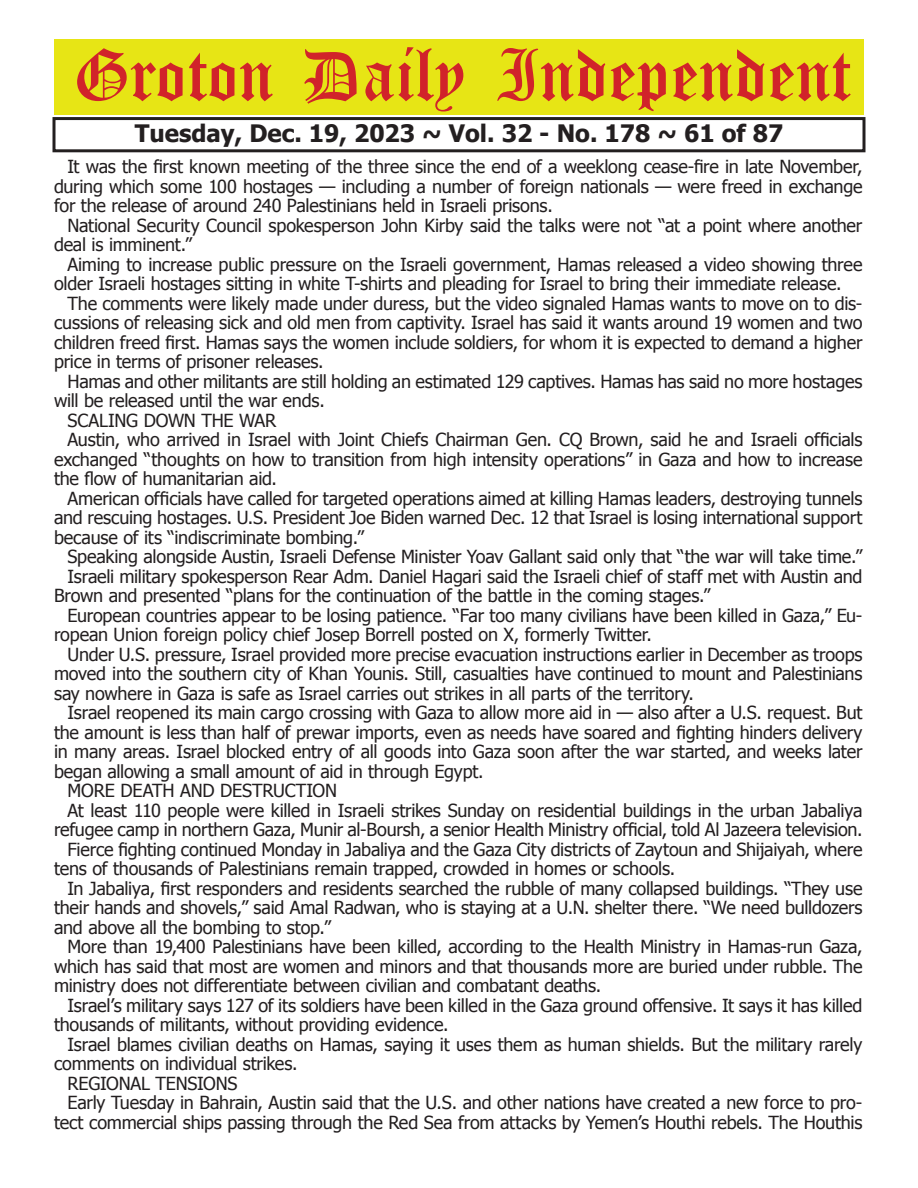
<style>
.page{position:relative;width:918px;height:1188px;background:#fff}
.page>*{position:absolute;margin:0;border:0;box-sizing:border-box;transform-origin:0 0}
.t1{font:54px "Old English Five";color:#d1232a}
.t2{font:700 24px "Tahoma";color:#231f20}
.t3{font:18px/19.5px "Tahoma";letter-spacing:-.01em;color:#231f20;text-align:justify}
</style>
<div class="page">
<div style="left:52px;top:117px;width:814px;height:35px;border:3px solid #231f20"></div>
<div style="left:54px;top:40px;width:810px;height:75px;background:#e7e515"></div>
<h1 class="t1" style="left:73px;top:50px;width:779px">Groton Daily Independent</h1>
<h2 class="t2" style="left:135px;top:116px;width:650px">Tuesday, Dec. 19, 2023 ~ Vol. 32 - No. 178 ~ 61 of 87</h2>
<p class="t3" style="left:54px;top:156px;width:810px;text-indent:14px">It was the first known meeting of the three since the end of a weeklong cease-fire in late November, during which some 100 hostages — including a number of foreign nationals — were freed in exchange for the release of around 240 Palestinians held in Israeli prisons.</p>
<p class="t3" style="left:54px;top:215px;width:810px;text-indent:14px">National Security Council spokesperson John Kirby said the talks were not “at a point where another deal is imminent.”</p>
<p class="t3" style="left:54px;top:254px;width:810px;text-indent:14px">Aiming to increase public pressure on the Israeli government, Hamas released a video showing three older Israeli hostages sitting in white T-shirts and pleading for Israel to bring their immediate release.</p>
<p class="t3" style="left:54px;top:293px;width:810px;text-indent:14px">The comments were likely made under duress, but the video signaled Hamas wants to move on to dis&shy;cussions of releasing sick and old men from captivity. Israel has said it wants around 19 women and two children freed first. Hamas says the women include soldiers, for whom it is expected to demand a higher price in terms of prisoner releases.</p>
<p class="t3" style="left:68px;top:371px;width:797px">Hamas and other militants are still holding an estimated 129 captives. Hamas has said no more hostages</p>
<p class="t3" style="left:54px;top:390px;width:272px">will be released until the war ends.</p>
<p class="t3" style="left:68px;top:410px;width:210px">SCALING DOWN THE WAR</p>
<p class="t3" style="left:68px;top:429px;width:797px">Austin, who arrived in Israel with Joint Chiefs Chairman Gen. CQ Brown, said he and Israeli officials</p>
<p class="t3" style="left:54px;top:449px;width:810px">exchanged “thoughts on how to transition from high intensity operations” in Gaza and how to increase</p>
<p class="t3" style="left:54px;top:468px;width:225px">the flow of humanitarian aid.</p>
<p class="t3" style="left:68px;top:488px;width:797px">American officials have called for targeted operations aimed at killing Hamas leaders, destroying tunnels</p>
<p class="t3" style="left:54px;top:507px;width:810px">and rescuing hostages. U.S. President Joe Biden warned Dec. 12 that Israel is losing international support</p>
<p class="t3" style="left:54px;top:527px;width:312px">because of its “indiscriminate bombing.”</p>
<p class="t3" style="left:68px;top:546px;width:796px">Speaking alongside Austin, Israeli Defense Minister Yoav Gallant said only that “the war will take time.”</p>
<p class="t3" style="left:68px;top:566px;width:797px">Israeli military spokesperson Rear Adm. Daniel Hagari said the Israeli chief of staff met with Austin and</p>
<p class="t3" style="left:54px;top:585px;width:658px">Brown and presented “plans for the continuation of the battle in the coming stages.”</p>
<p class="t3" style="left:68px;top:605px;width:796px">European countries appear to be losing patience. “Far too many civilians have been killed in Gaza,” Eu-</p>
<p class="t3" style="left:54px;top:624px;width:599px">ropean Union foreign policy chief Josep Borrell posted on X, formerly Twitter.</p>
<p class="t3" style="left:68px;top:644px;width:797px">Under U.S. pressure, Israel provided more precise evacuation instructions earlier in December as troops</p>
<p class="t3" style="left:54px;top:663px;width:810px">moved into the southern city of Khan Younis. Still, casualties have continued to mount and Palestinians</p>
<p class="t3" style="left:54px;top:683px;width:642px">say nowhere in Gaza is safe as Israel carries out strikes in all parts of the territory.</p>
<p class="t3" style="left:68px;top:702px;width:797px">Israel reopened its main cargo crossing with Gaza to allow more aid in — also after a U.S. request. But</p>
<p class="t3" style="left:54px;top:722px;width:810px">the amount is less than half of prewar imports, even as needs have soared and fighting hinders delivery</p>
<p class="t3" style="left:54px;top:741px;width:810px">in many areas. Israel blocked entry of all goods into Gaza soon after the war started, and weeks later</p>
<p class="t3" style="left:54px;top:760px;width:431px">began allowing a small amount of aid in through Egypt.</p>
<p class="t3" style="left:68px;top:780px;width:271px">MORE DEATH AND DESTRUCTION</p>
<p class="t3" style="left:68px;top:799px;width:796px">At least 110 people were killed in Israeli strikes Sunday on residential buildings in the urban Jabaliya</p>
<p class="t3" style="left:54px;top:819px;width:810px">refugee camp in northern Gaza, Munir al-Boursh, a senior Health Ministry official, told Al Jazeera television.</p>
<p class="t3" style="left:68px;top:838px;width:797px">Fierce fighting continued Monday in Jabaliya and the Gaza City districts of Zaytoun and Shijaiyah, where</p>
<p class="t3" style="left:54px;top:858px;width:623px">tens of thousands of Palestinians remain trapped, crowded in homes or schools.</p>
<p class="t3" style="left:68px;top:877px;width:796px">In Jabaliya, first responders and residents searched the rubble of many collapsed buildings. “They use</p>
<p class="t3" style="left:54px;top:897px;width:810px">their hands and shovels,” said Amal Radwan, who is staying at a U.N. shelter there. “We need bulldozers</p>
<p class="t3" style="left:54px;top:916px;width:278px">and above all the bombing to stop.”</p>
<p class="t3" style="left:68px;top:936px;width:797px">More than 19,400 Palestinians have been killed, according to the Health Ministry in Hamas-run Gaza,</p>
<p class="t3" style="left:54px;top:955px;width:810px">which has said that most are women and minors and that thousands more are buried under rubble. The</p>
<p class="t3" style="left:54px;top:975px;width:549px">ministry does not differentiate between civilian and combatant deaths.</p>
<p class="t3" style="left:68px;top:994px;width:796px">Israel’s military says 127 of its soldiers have been killed in the Gaza ground offensive. It says it has killed</p>
<p class="t3" style="left:54px;top:1014px;width:396px">thousands of militants, without providing evidence.</p>
<p class="t3" style="left:68px;top:1033px;width:797px">Israel blames civilian deaths on Hamas, saying it uses them as human shields. But the military rarely</p>
<p class="t3" style="left:54px;top:1053px;width:245px">comments on individual strikes.</p>
<p class="t3" style="left:68px;top:1072px;width:172px">REGIONAL TENSIONS</p>
<p class="t3" style="left:68px;top:1092px;width:796px">Early Tuesday in Bahrain, Austin said that the U.S. and other nations have created a new force to pro-</p>
<p class="t3" style="left:54px;top:1111px;width:810px">tect commercial ships passing through the Red Sea from attacks by Yemen’s Houthi rebels. The Houthis</p>
</div>
